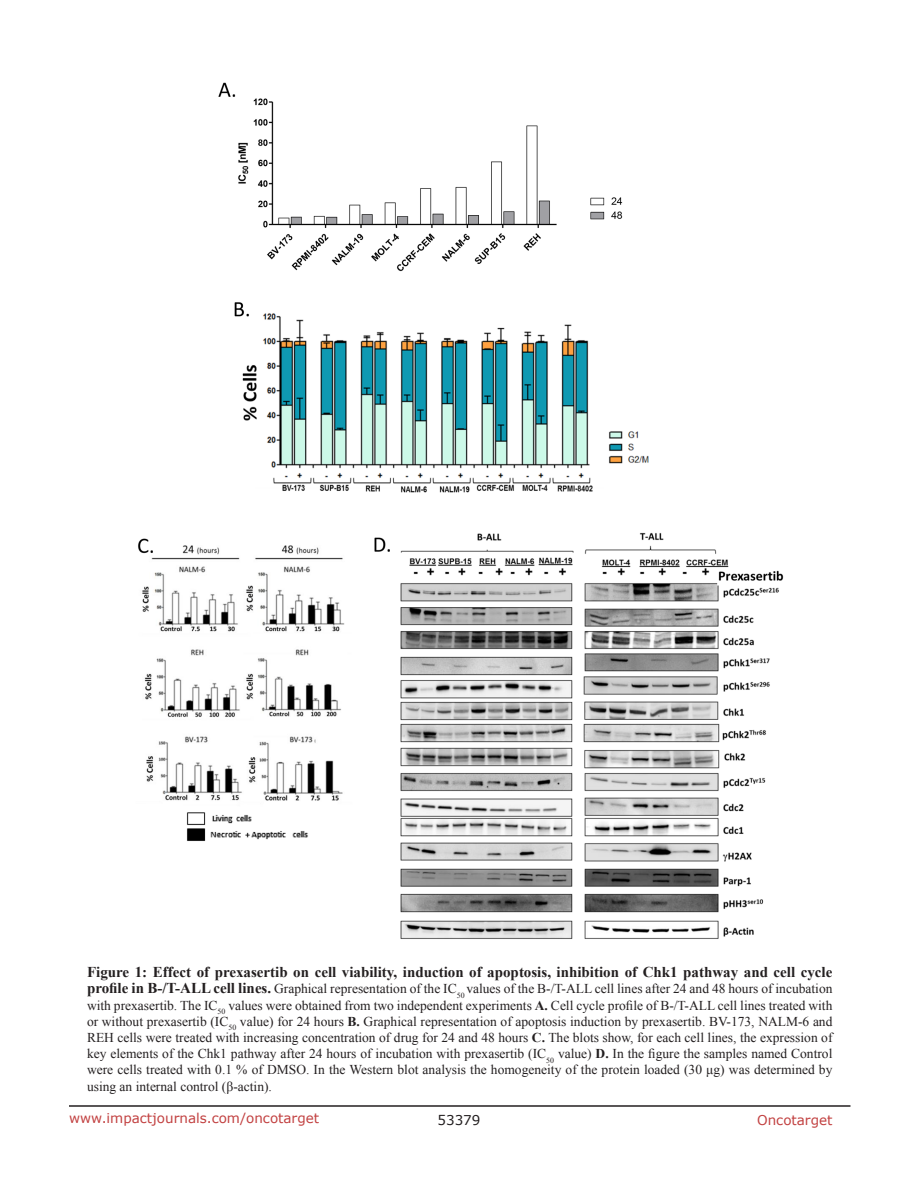
<style>
.page{position:relative;width:918px;height:1188px;background:#fff}
.page>*{position:absolute;margin:0;border:0;box-sizing:border-box;transform-origin:0 0}
.figuretext{font:700 15px "Times New Roman";color:#231f20}
.figuretext-2{font:13.5px/16.2px "Times New Roman";color:#231f20;text-align:justify}
.t1{font:13.5px "Verdana";color:#c24141}
.t2{font:13.5px "Verdana";color:#231f20}
.s1{font-weight:700;font-size:15px}
.s2{font-weight:700}
</style>
<div class="page">
<hr style="left:69px;top:1105px;width:781px;height:2px;background:#231f20">
<img style="left:138px;top:82px;width:646px;height:857px">
<p class="figuretext" style="left:87px;top:962px;width:747px">Figure 1: Effect of prexasertib on cell viability, induction of apoptosis, inhibition of Chk1 pathway and cell cycle</p>
<p class="figuretext-2" style="left:87px;top:981px;width:747px"><span class="s1">profile in B-/T-ALL cell lines.</span> Graphical representation of the IC<sub>50</sub> values of the B-/T-ALL cell lines after 24 and 48 hours of incubation with prexasertib. The IC<sub>50</sub> values were obtained from two independent experiments <span class="s2">A.</span> Cell cycle profile of B-/T-ALL cell lines treated with or without prexasertib (IC<sub>50</sub> value) for 24 hours <span class="s2">B.</span> Graphical representation of apoptosis induction by prexasertib. BV-173, NALM-6 and REH cells were treated with increasing concentration of drug for 24 and 48 hours <span class="s2">C.</span> The blots show, for each cell lines, the expression of key elements of the Chk1 pathway after 24 hours of incubation with prexasertib (IC<sub>50</sub> value) <span class="s2">D.</span> In the figure the samples named Control were cells treated with 0.1 % of DMSO. In the Western blot analysis the homogeneity of the protein loaded (30 μg) was determined by using an internal control (β-actin).</p>
<p class="t1" style="left:69px;top:1109px;width:252px">www.impactjournals.com/oncotarget</p>
<p class="t2" style="left:438px;top:1111px;width:44px">53379</p>
<p class="t1" style="left:757px;top:1111px;width:77px">Oncotarget</p>
</div>
